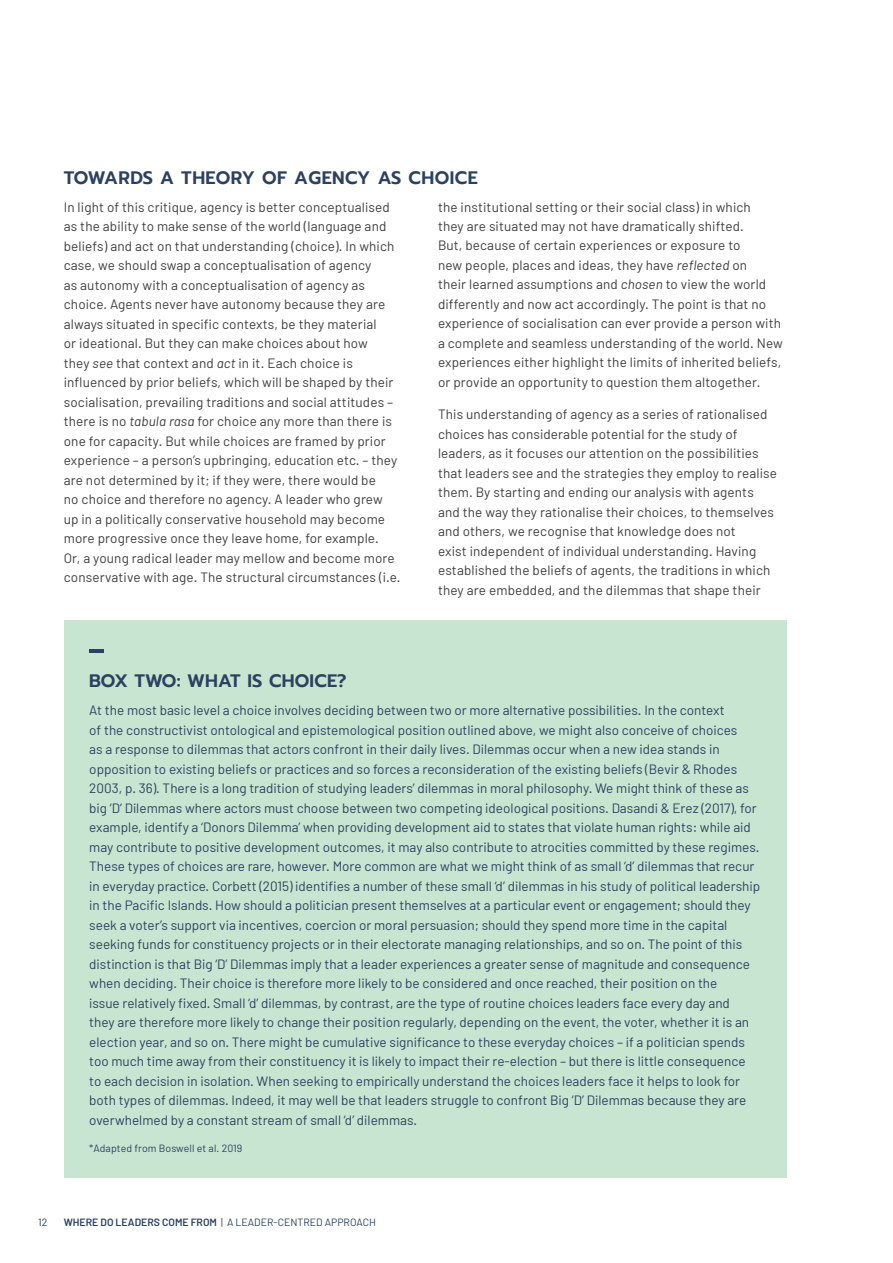
<style>
.page{position:relative;width:893px;height:1263px;background:#fff}
.page>*{position:absolute;margin:0;border:0;box-sizing:border-box;transform-origin:0 0}
.HEADING_-_SPAN_COLUM{font:600 18px "Prompt";letter-spacing:.025em;color:#2c4160}
.BOX_HEADING{font:600 18px "Prompt";letter-spacing:.01em;color:#2c4160}
.BOX_COPY{font:13.5px/19.5px "Barlow";color:#2c4160}
.COPY{font:13.5px/19.5px "Barlow";letter-spacing:.01em;color:#3e3e3f}
.BOX_SOURCE{font:10.5px "Barlow";letter-spacing:.01em;color:#2c4160}
.t1{font:600 10.5px "Barlow";letter-spacing:.335em;color:#2c4160}
.s1{font-style:italic}
.s2{font-weight:400}
</style>
<div class="page">
<div style="left:64px;top:620px;width:723px;height:558px;background:#c8e5d1"></div>
<p class="HEADING_-_SPAN_COLUM" style="left:64px;top:164px;width:416px">TOWARDS A THEORY OF AGENCY AS CHOICE</p>
<p class="COPY" style="left:64px;top:197px;width:338px">In light of this critique, agency is better conceptualised as the ability to make sense of the world (language and beliefs) and act on that understanding (choice). In which case, we should swap a conceptualisation of agency<br>as autonomy with a conceptualisation of agency as choice. Agents never have autonomy because they are always situated in specific contexts, be they material<br>or ideational. But they can make choices about how<br>they <span class="s1">see</span> that context and <span class="s1">act</span> in it. Each choice is influenced by prior beliefs, which will be shaped by their socialisation, prevailing traditions and social attitudes – there is no <span class="s1">tabula rasa</span> for choice any more than there is one for capacity. But while choices are framed by prior experience – a person’s upbringing, education etc. – they are not determined by it; if they were, there would be<br>no choice and therefore no agency. A leader who grew up in a politically conservative household may become more progressive once they leave home, for example.<br>Or, a young radical leader may mellow and become more conservative with age. The structural circumstances (i.e.</p>
<p class="COPY" style="left:438px;top:197px;width:347px">the institutional setting or their social class) in which<br>they are situated may not have dramatically shifted.<br>But, because of certain experiences or exposure to<br>new people, places and ideas, they have <span class="s1">reflected</span> on<br>their learned assumptions and <span class="s1">chosen</span> to view the world differently and now act accordingly. The point is that no experience of socialisation can ever provide a person with a complete and seamless understanding of the world. New experiences either highlight the limits of inherited beliefs, or provide an opportunity to question them altogether.</p>
<p class="COPY" style="left:438px;top:404px;width:341px">This understanding of agency as a series of rationalised choices has considerable potential for the study of leaders, as it focuses our attention on the possibilities that leaders see and the strategies they employ to realise them. By starting and ending our analysis with agents and the way they rationalise their choices, to themselves and others, we recognise that knowledge does not<br>exist independent of individual understanding. Having established the beliefs of agents, the traditions in which they are embedded, and the dilemmas that shape their</p>
<p class="BOX_HEADING" style="left:89px;top:667px;width:259px">BOX TWO: WHAT IS CHOICE?</p>
<p class="BOX_COPY" style="left:89px;top:700px;width:672px">At the most basic level a choice involves deciding between two or more alternative possibilities. In the context<br>of the constructivist ontological and epistemological position outlined above, we might also conceive of choices<br>as a response to dilemmas that actors confront in their daily lives. Dilemmas occur when a new idea stands in opposition to existing beliefs or practices and so forces a reconsideration of the existing beliefs (Bevir &amp; Rhodes 2003, p. 36). There is a long tradition of studying leaders’ dilemmas in moral philosophy. We might think of these as big ‘D’ Dilemmas where actors must choose between two competing ideological positions. Dasandi &amp; Erez (2017), for example, identify a ‘Donors Dilemma’ when providing development aid to states that violate human rights: while aid may contribute to positive development outcomes, it may also contribute to atrocities committed by these regimes.<br>These types of choices are rare, however. More common are what we might think of as small ‘d’ dilemmas that recur in everyday practice. Corbett (2015) identifies a number of these small ‘d’ dilemmas in his study of political leadership in the Pacific Islands. How should a politician present themselves at a particular event or engagement; should they seek a voter’s support via incentives, coercion or moral persuasion; should they spend more time in the capital seeking funds for constituency projects or in their electorate managing relationships, and so on. The point of this distinction is that Big ‘D’ Dilemmas imply that a leader experiences a greater sense of magnitude and consequence when deciding. Their choice is therefore more likely to be considered and once reached, their position on the<br>issue relatively fixed. Small ‘d’ dilemmas, by contrast, are the type of routine choices leaders face every day and<br>they are therefore more likely to change their position regularly, depending on the event, the voter, whether it is an election year, and so on. There might be cumulative significance to these everyday choices – if a politician spends too much time away from their constituency it is likely to impact their re-election – but there is little consequence to each decision in isolation. When seeking to empirically understand the choices leaders face it helps to look for both types of dilemmas. Indeed, it may well be that leaders struggle to confront Big ‘D’ Dilemmas because they are overwhelmed by a constant stream of small ‘d’ dilemmas.</p>
<p class="BOX_SOURCE" style="left:89px;top:1142px;width:155px">*Adapted from Boswell et al. 2019</p>
<p class="BOX_SOURCE" style="left:38px;top:1215px;width:11px">12</p>
<p class="t1" style="left:64px;top:1215px;width:17px">WHERE</p>
<p class="t1" style="left:101px;top:1215px;width:23px">DO LEADER</p>
<p class="t1" style="left:154px;top:1215px;width:89px">S COMEFROM <span class="s2">| A leader</span></p>
<p class="BOX_SOURCE" style="left:274px;top:1215px;width:12px">-centred</p>
<p class="BOX_SOURCE" style="left:325px;top:1215px;width:8px">approach</p>
</div>
